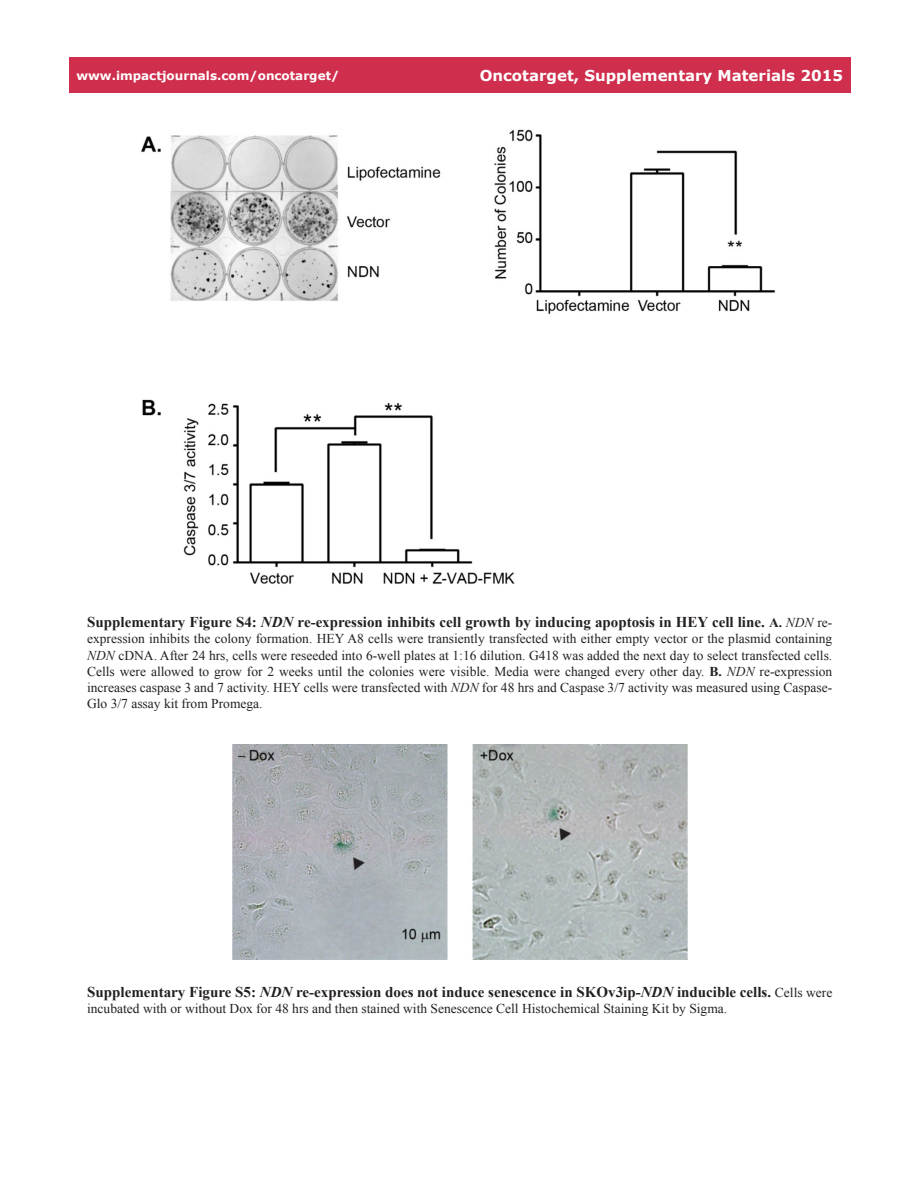
<style>
.page{position:relative;width:918px;height:1188px;background:#fff}
.page>*{position:absolute;margin:0;border:0;box-sizing:border-box;transform-origin:0 0}
.FigureText{font:700 15px "Times New Roman";color:#231f20}
.t1{font:700 15px "Verdana";color:#fff}
.FigureText-2{font:13.5px/16.2px "Times New Roman";color:#231f20;text-align:justify}
.t2{font:700 12px "Verdana";color:#fff}
.s1{font-style:italic}
.s2{font-size:13.5px}
.s3{font-weight:400;font-style:italic;font-size:13.5px}
.s4{font-weight:400;font-size:13.5px}
.s5{font-weight:700}
</style>
<div class="page">
<div style="left:69px;top:57px;width:781px;height:36px;background:#cf2e4c"></div>
<img style="left:141px;top:129px;width:635px;height:455px">
<img style="left:232px;top:744px;width:455px;height:215px">
<p class="t2" style="left:76px;top:68px;width:264px">www.impactjournals.com/oncotarget/</p>
<p class="t1" style="left:480px;top:66px;width:365px">Oncotarget, Supplementary Materials 2015</p>
<p class="FigureText" style="left:87px;top:612px;width:747px">Supplementary Figure S4: <span class="s1">NDN</span> re-expression inhibits cell growth by inducing apoptosis in HEY cell line. <span class="s2">A.</span> <span class="s3">NDN</span> <span class="s4">re-</span></p>
<p class="FigureText-2" style="left:87px;top:631px;width:747px">expression inhibits the colony formation. HEY A8 cells were transiently transfected with either empty vector or the plasmid containing <span class="s1">NDN</span> cDNA. After 24 hrs, cells were reseeded into 6-well plates at 1:16 dilution. G418 was added the next day to select transfected cells.<br>Cells were allowed to grow for 2 weeks until the colonies were visible. Media were changed every other day. <span class="s5">B.</span> <span class="s1">NDN</span> re-expression increases caspase 3 and 7 activity. HEY cells were transfected with <span class="s1">NDN</span> for 48 hrs and Caspase 3/7 activity was measured using Caspase-Glo 3/7 assay kit from Promega.</p>
<p class="FigureText" style="left:87px;top:981px;width:747px">Supplementary Figure S5: <span class="s1">NDN</span> re-expression does not induce senescence in SKOv3ip-<span class="s1">NDN</span> inducible cells. <span class="s4">Cells were</span></p>
<p class="FigureText-2" style="left:87px;top:1000px;width:642px">incubated with or without Dox for 48 hrs and then stained with Senescence Cell Histochemical Staining Kit by Sigma.</p>
</div>
